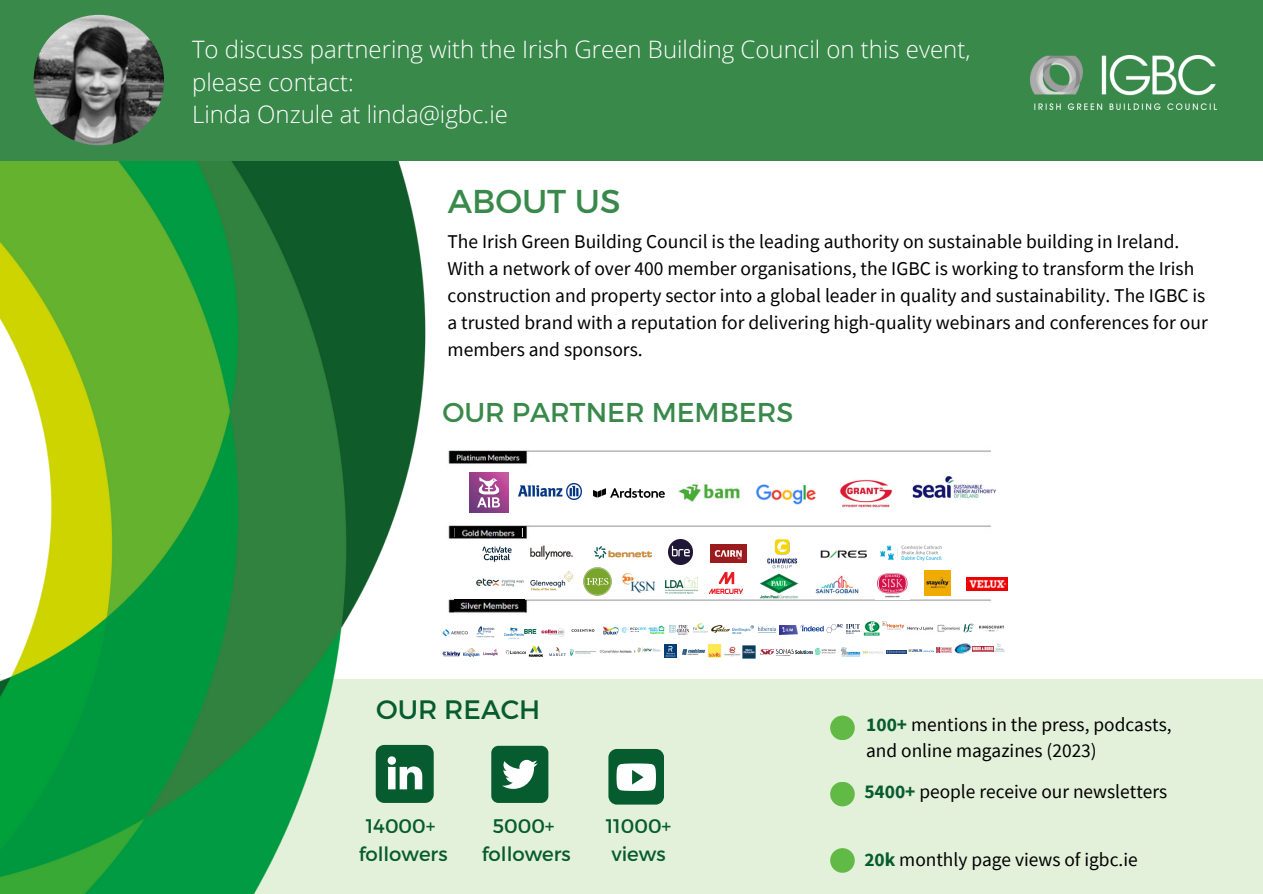
<style>
.page{position:relative;width:1263px;height:894px;background:#fff}
.page>*{position:absolute;margin:0;border:0;box-sizing:border-box;transform-origin:0 0}
.t1{font:33px "Montserrat";color:#39894b}
.t2{font:27.15px "Montserrat";color:#39894b}
.t3{font:26.7px "Montserrat";color:#075c2f}
.t4{font:300 24px/32.7px "Open Sans";color:#fff}
.t5{font:19.65px "Montserrat";color:#075c2f}
.t6{font:19.5px/27px "Source Sans Pro";color:#000}
.t7{font:19.35px/26.4px "Source Sans Pro";color:#000}
.s1{font-weight:700;color:#075c2f}
</style>
<div class="page">
<div style="left:0;top:678px;width:1263px;height:215px;background:#e3f1da"></div>
<img style="left:0;top:160px;width:427px;height:733px">
<div style="left:0;top:0;width:1263px;height:160px;background:#39894b"></div>
<svg style="left:376px;top:744px;width:58px;height:58px;background:#3a7d59"></svg>
<div style="left:491px;top:745px;width:57px;height:57px;background:#075c2f;border-radius:7px"></div>
<svg style="left:502px;top:759px;width:36px;height:29px"></svg>
<div style="left:830px;top:715px;width:25px;height:25px;background:#62ba46;border-radius:50%"></div>
<div style="left:830px;top:781px;width:25px;height:25px;background:#62ba46;border-radius:50%"></div>
<div style="left:830px;top:847px;width:25px;height:25px;background:#62ba46;border-radius:50%"></div>
<div style="left:608px;top:748px;width:56px;height:55px;background:#075c2f;border-radius:8px"></div>
<svg style="left:616px;top:763px;width:40px;height:27px"></svg>
<img style="left:1030px;top:55px;width:186px;height:54px">
<img style="left:34px;top:15px;width:130px;height:130px;border-radius:50%">
<img style="left:448px;top:450px;width:543px;height:14px">
<img style="left:448px;top:525px;width:543px;height:14px">
<img style="left:455px;top:528px;width:67px;height:8px">
<img style="left:448px;top:599px;width:543px;height:14px">
<img style="left:454px;top:599px;width:70px;height:13px">
<img style="left:750px;top:533px;width:61px;height:35px">
<img style="left:816px;top:575px;width:43px;height:19px">
<img style="left:603px;top:626px;width:16px;height:9px">
<img style="left:463px;top:648px;width:16px;height:8px">
<img style="left:570px;top:649px;width:26px;height:7px">
<img style="left:755px;top:484px;width:61px;height:20px">
<img style="left:912px;top:476px;width:84px;height:22px">
<img style="left:505px;top:650px;width:21px;height:5px">
<img style="left:877px;top:573px;width:31px;height:25px">
<svg style="left:847px;top:624px;width:12px;height:9px"></svg>
<img style="left:966px;top:577px;width:42px;height:13px">
<img style="left:711px;top:544px;width:36px;height:18px">
<img style="left:524px;top:629px;width:13px;height:5px">
<img style="left:622px;top:573px;width:33px;height:19px">
<img style="left:979px;top:625px;width:24px;height:6px">
<svg style="left:664px;top:644px;width:13px;height:13px"></svg>
<img style="left:442px;top:629px;width:26px;height:7px">
<img style="left:528px;top:646px;width:15px;height:11px">
<img style="left:550px;top:647px;width:16px;height:8px">
<img style="left:476px;top:578px;width:48px;height:9px">
<img style="left:733px;top:625px;width:21px;height:8px">
<img style="left:470px;top:472px;width:39px;height:40px">
<img style="left:678px;top:483px;width:63px;height:19px">
<img style="left:477px;top:626px;width:18px;height:9px">
<img style="left:758px;top:568px;width:43px;height:43px">
<img style="left:669px;top:625px;width:19px;height:9px">
<img style="left:530px;top:545px;width:43px;height:15px">
<img style="left:727px;top:646px;width:14px;height:11px">
<img style="left:483px;top:546px;width:29px;height:16px">
<img style="left:541px;top:628px;width:24px;height:8px">
<img style="left:800px;top:624px;width:24px;height:8px">
<img style="left:907px;top:626px;width:26px;height:5px">
<img style="left:760px;top:649px;width:33px;height:6px">
<img style="left:599px;top:650px;width:37px;height:3px">
<img style="left:937px;top:623px;width:37px;height:9px">
<img style="left:530px;top:571px;width:43px;height:20px">
<img style="left:594px;top:546px;width:58px;height:12px">
<img style="left:936px;top:647px;width:15px;height:5px">
<img style="left:705px;top:644px;width:22px;height:14px">
<img style="left:863px;top:621px;width:17px;height:14px">
<img style="left:880px;top:545px;width:62px;height:16px">
<img style="left:621px;top:625px;width:44px;height:10px">
<img style="left:742px;top:645px;width:14px;height:13px">
<img style="left:668px;top:539px;width:25px;height:25px">
<img style="left:954px;top:643px;width:19px;height:11px">
<img style="left:840px;top:647px;width:20px;height:10px">
<img style="left:709px;top:572px;width:34px;height:21px">
<img style="left:820px;top:550px;width:47px;height:8px">
<img style="left:682px;top:649px;width:23px;height:6px">
<img style="left:758px;top:625px;width:39px;height:9px">
<img style="left:879px;top:621px;width:25px;height:13px">
<img style="left:584px;top:567px;width:28px;height:28px">
<img style="left:991px;top:644px;width:14px;height:8px">
<img style="left:637px;top:647px;width:24px;height:6px">
<img style="left:908px;top:649px;width:25px;height:2px">
<img style="left:973px;top:646px;width:20px;height:5px">
<img style="left:694px;top:623px;width:14px;height:10px">
<img style="left:925px;top:570px;width:26px;height:25px">
<img style="left:504px;top:627px;width:19px;height:12px">
<img style="left:827px;top:624px;width:16px;height:8px">
<img style="left:518px;top:483px;width:63px;height:16px">
<img style="left:442px;top:651px;width:18px;height:5px">
<img style="left:483px;top:649px;width:15px;height:7px">
<img style="left:593px;top:488px;width:72px;height:10px">
<img style="left:796px;top:650px;width:16px;height:3px">
<img style="left:711px;top:625px;width:18px;height:7px">
<img style="left:863px;top:651px;width:20px;height:3px">
<img style="left:886px;top:650px;width:21px;height:3px">
<img style="left:665px;top:577px;width:32px;height:16px">
<img style="left:815px;top:648px;width:20px;height:6px">
<img style="left:840px;top:479px;width:53px;height:29px">
<img style="left:571px;top:629px;width:24px;height:3px">
<p class="t4" style="left:192px;top:32px;width:780px">To discuss partnering with the Irish Green Building Council on this event, please contact:<br>Linda Onzule at linda@igbc.ie</p>
<p class="t1" style="left:448px;top:180px;width:174px">ABOUT US</p>
<h2 class="t6" style="left:447px;top:227px;width:762px">The Irish Green Building Council is the leading authority on sustainable building in Ireland.<br>With a network of over 400 member organisations, the IGBC is working to transform the Irish construction and property sector into a global leader in quality and sustainability. The IGBC is a trusted brand with a reputation for delivering high-quality webinars and conferences for our members and sponsors.</h2>
<h1 class="t2" style="left:442px;top:395px;width:352px">OUR PARTNER MEMBERS</h1>
<p class="t3" style="left:376px;top:692px;width:166px">OUR REACH</p>
<p class="t5" style="left:366px;top:813px;width:71px">14000+</p>
<p class="t5" style="left:359px;top:840px;width:90px">followers</p>
<p class="t5" style="left:493px;top:813px;width:63px">5000+</p>
<p class="t5" style="left:482px;top:840px;width:90px">followers</p>
<p class="t5" style="left:606px;top:813px;width:67px">11000+</p>
<p class="t5" style="left:611px;top:840px;width:56px">views</p>
<p class="t7" style="left:866px;top:710px;width:307px"><span class="s1">100+</span> mentions in the press, podcasts, and online magazines (2023)</p>
<p class="t7" style="left:864px;top:778px;width:304px"><span class="s1">5400+</span> people receive our newsletters</p>
<p class="t7" style="left:864px;top:845px;width:275px"><span class="s1">20k</span> monthly page views of igbc.ie</p>
</div>
